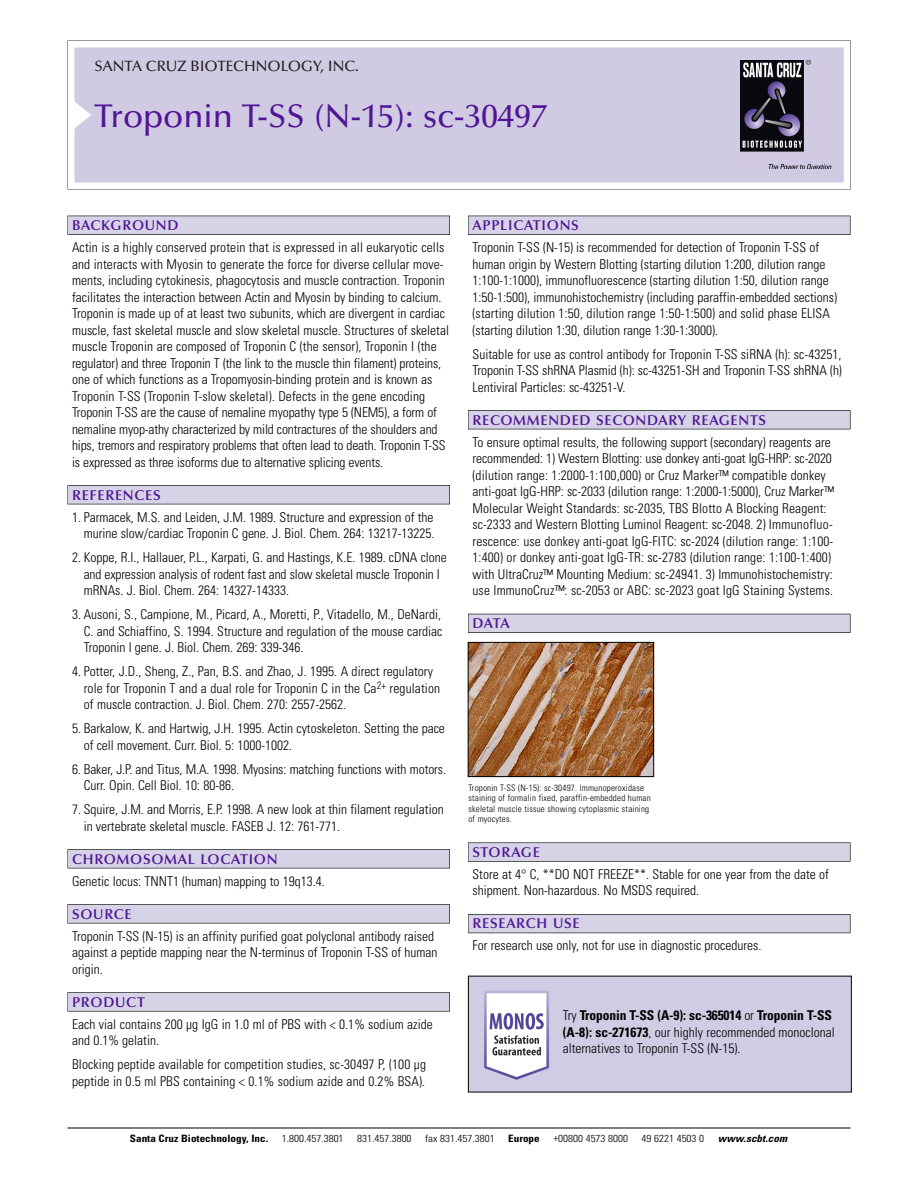
<style>
.page{position:relative;width:918px;height:1188px;background:#fff}
.page>*{position:absolute;margin:0;border:0;box-sizing:border-box;transform-origin:0 0}
.t1{font:500 33px "Optima";color:#511695}
.t2{font:500 15px "Optima";color:#231f20}
.t3{font:600 14.25px "Optima";letter-spacing:.05em;color:#511695}
.t4{font:300 condensed 13.5px/16.5px "Univers";color:#000}
.t5{font:300 condensed 10.2px "Univers";color:#000;scale:1.1 1}
.t6{font:700 condensed 10.2px "Univers";color:#000;scale:1.1 1}
.t7{font:italic 700 condensed 10.2px "Univers";letter-spacing:.005em;color:#000;scale:1.1 1}
.t8{font:300 condensed 9px/10.5px "Univers";letter-spacing:.02em;color:#000}
.s1{font-weight:700}
</style>
<div class="page">
<svg style="left:68px;top:40px;width:783px;height:149px"></svg>
<div style="left:74px;top:47px;width:770px;height:135px;background:#d1cae3"></div>
<img style="left:741px;top:60px;width:90px;height:108px">
<div style="left:68px;top:216px;width:382px;height:19px;background:#525155"></div>
<div style="left:68px;top:216px;width:381px;height:18px;background:#d7d3e7"></div>
<div style="left:68px;top:485px;width:382px;height:19px;background:#525155"></div>
<div style="left:68px;top:486px;width:381px;height:18px;background:#d7d3e7"></div>
<div style="left:68px;top:849px;width:382px;height:19px;background:#545357"></div>
<div style="left:68px;top:850px;width:381px;height:18px;background:#d7d3e7"></div>
<div style="left:68px;top:904px;width:382px;height:19px;background:#575759"></div>
<div style="left:68px;top:905px;width:381px;height:18px;background:#d7d3e7"></div>
<svg style="left:68px;top:992px;width:382px;height:20px"></svg>
<div style="left:68px;top:993px;width:381px;height:18px;background:#d7d3e7"></div>
<div style="left:468px;top:216px;width:382px;height:19px;background:#525155"></div>
<div style="left:468px;top:216px;width:382px;height:18px;background:#d7d3e7"></div>
<div style="left:468px;top:410px;width:382px;height:19px;background:#525155"></div>
<div style="left:468px;top:411px;width:382px;height:18px;background:#d7d3e7"></div>
<div style="left:468px;top:614px;width:382px;height:19px;background:#525158"></div>
<div style="left:468px;top:614px;width:382px;height:18px;background:#d7d3e7"></div>
<svg style="left:468px;top:842px;width:382px;height:20px"></svg>
<div style="left:468px;top:843px;width:382px;height:18px;background:#d7d3e7"></div>
<div style="left:468px;top:914px;width:382px;height:19px;background:#535259"></div>
<div style="left:468px;top:915px;width:382px;height:18px;background:#d7d3e7"></div>
<hr style="left:68px;top:1128px;width:782px;height:1px;background:#000">
<img style="left:470px;top:644px;width:182px;height:131px">
<div style="left:468px;top:642px;width:186px;height:135px;border:1px solid #000"></div>
<img style="left:470px;top:978px;width:380px;height:112px">
<p class="t2" style="left:94px;top:61px;width:266px">SANTA CRUZ BIOTECHNOLOGY, INC.</p>
<h1 class="t1" style="left:94px;top:103px;width:454px">Troponin T-SS (N-15): sc-30497</h1>
<p class="t3" style="left:72px;top:219px;width:108px">BACKGROUND</p>
<p class="t4" style="left:72px;top:240px;width:378px">Actin is a highly conserved protein that is expressed in all eukaryotic cells and interacts with Myosin to generate the force for diverse cellular move&shy;ments, including cytokinesis, phagocytosis and muscle contraction. Troponin facilitates the interaction between Actin and Myosin by binding to calcium.<br>Troponin is made up of at least two subunits, which are divergent in cardiac muscle, fast skeletal muscle and slow skeletal muscle. Structures of skeletal muscle Troponin are composed of Troponin C (the sensor), Troponin I (the regulator) and three Troponin T (the link to the muscle thin filament) proteins, one of which functions as a Tropomyosin-binding protein and is known as Troponin T-SS (Troponin T-slow skeletal). Defects in the gene encoding Troponin T-SS are the cause of nemaline myopathy type 5 (NEM5), a form of nemaline myop-athy characterized by mild contractures of the shoulders and hips, tremors and respiratory problems that often lead to death. Troponin T-SS is expressed as three isoforms due to alternative splicing events.</p>
<p class="t3" style="left:72px;top:489px;width:90px">REFERENCES</p>
<p class="t4" style="left:72px;top:510px;width:364px;text-align:right">1. Parmacek, M.S. and Leiden, J.M. 1989. Structure and expression of the murine slow/cardiac Troponin C gene. J. Biol. Chem. 264: 13217-13225.</p>
<p class="t4" style="left:84px;top:550px;width:365px;text-indent:-12px">2. Koppe, R.I., Hallauer, P.L., Karpati, G. and Hastings, K.E. 1989. cDNA clone and expression analysis of rodent fast and slow skeletal muscle Troponin I mRNAs. J. Biol. Chem. 264: 14327-14333.</p>
<p class="t4" style="left:84px;top:607px;width:360px;text-align:justify;text-indent:-12px">3. Ausoni, S., Campione, M., Picard, A., Moretti, P., Vitadello, M., DeNardi, C. and Schiaffino, S. 1994. Structure and regulation of the mouse cardiac Troponin I gene. J. Biol. Chem. 269: 339-346.</p>
<p class="t4" style="left:84px;top:664px;width:358px;text-indent:-12px">4. Potter, J.D., Sheng, Z., Pan, B.S. and Zhao, J. 1995. A direct regulatory role for Troponin T and a dual role for Troponin C in the Ca<sup>2+</sup> regulation of muscle contraction. J. Biol. Chem. 270: 2557-2562.</p>
<p class="t4" style="left:84px;top:721px;width:363px;text-indent:-12px">5. Barkalow, K. and Hartwig, J.H. 1995. Actin cytoskeleton. Setting the pace of cell movement. Curr. Biol. 5: 1000-1002.</p>
<p class="t4" style="left:84px;top:762px;width:364px;text-indent:-12px">6. Baker, J.P. and Titus, M.A. 1998. Myosins: matching functions with motors.<br>Curr. Opin. Cell Biol. 10: 80-86.</p>
<p class="t4" style="left:84px;top:802px;width:361px;text-indent:-12px">7. Squire, J.M. and Morris, E.P. 1998. A new look at thin filament regulation in vertebrate skeletal muscle. FASEB J. 12: 761-771.</p>
<p class="t3" style="left:72px;top:853px;width:207px">CHROMOSOMAL LOCATION</p>
<p class="t4" style="left:72px;top:874px;width:254px">Genetic locus: TNNT1 (human) mapping to 19q13.4.</p>
<p class="t3" style="left:72px;top:908px;width:61px">SOURCE</p>
<p class="t4" style="left:72px;top:929px;width:367px">Troponin T-SS (N-15) is an affinity purified goat polyclonal antibody raised against a peptide mapping near the N-terminus of Troponin T-SS of human origin.</p>
<p class="t3" style="left:72px;top:996px;width:74px">PRODUCT</p>
<p class="t4" style="left:72px;top:1017px;width:362px">Each vial contains 200 µg IgG in 1.0 ml of PBS with &lt; 0.1% sodium azide and 0.1% gelatin.</p>
<p class="t4" style="left:72px;top:1057px;width:356px">Blocking peptide available for competition studies, sc-30497 P, (100 µg peptide in 0.5 ml PBS containing &lt; 0.1% sodium azide and 0.2% BSA).</p>
<p class="t3" style="left:473px;top:219px;width:108px">APPLICATIONS</p>
<p class="t4" style="left:473px;top:240px;width:366px">Troponin T-SS (N-15) is recommended for detection of Troponin T-SS of human origin by Western Blotting (starting dilution 1:200, dilution range 1:100-1:1000), immunofluorescence (starting dilution 1:50, dilution range 1:50-1:500), immunohistochemistry (including paraffin-embedded sections) (starting dilution 1:50, dilution range 1:50-1:500) and solid phase ELISA (starting dilution 1:30, dilution range 1:30-1:3000).</p>
<p class="t4" style="left:473px;top:347px;width:371px;text-align:justify">Suitable for use as control antibody for Troponin T-SS siRNA (h): sc-43251, Troponin T-SS shRNA Plasmid (h): sc-43251-SH and Troponin T-SS shRNA (h)<br>Lentiviral Particles: sc-43251-V.</p>
<p class="t3" style="left:473px;top:414px;width:295px">RECOMMENDED SECONDARY REAGENTS</p>
<p class="t4" style="left:473px;top:435px;width:363px">To ensure optimal results, the following support (secondary) reagents are recommended: 1) Western Blotting: use donkey anti-goat IgG-HRP: sc-2020 (dilution range: 1:2000-1:100,000) or Cruz Marker™ compatible donkey anti-goat IgG-HRP: sc-2033 (dilution range: 1:2000-1:5000), Cruz Marker™ Molecular Weight Standards: sc-2035, TBS Blotto A Blocking Reagent: sc-2333 and Western Blotting Luminol Reagent: sc-2048. 2) Immunofluo&shy;rescence: use donkey anti-goat IgG-FITC: sc-2024 (dilution range: 1:100- 1:400) or donkey anti-goat IgG-TR: sc-2783 (dilution range: 1:100-1:400) with UltraCruz™ Mounting Medium: sc-24941. 3) Immunohistochemistry: use ImmunoCruz™: sc-2053 or ABC: sc-2023 goat IgG Staining Systems.</p>
<p class="t3" style="left:473px;top:618px;width:39px">DATA</p>
<p class="t8" style="left:468px;top:783px;width:184px">Troponin T-SS (N-15): sc-30497. Immunoperoxidase staining of formalin fixed, paraffin-embedded human skeletal muscle tissue showing cytoplasmic staining of myocytes.</p>
<p class="t3" style="left:473px;top:846px;width:69px">STORAGE</p>
<p class="t4" style="left:473px;top:867px;width:358px">Store at 4° C, **DO NOT FREEZE**. Stable for one year from the date of shipment. Non-hazardous. No MSDS required.</p>
<p class="t3" style="left:473px;top:918px;width:109px">RESEARCH USE</p>
<p class="t4" style="left:473px;top:939px;width:290px">For research use only, not for use in diagnostic procedures.</p>
<p class="t4" style="left:563px;top:1008px;width:273px">Try <span class="s1">Troponin T-SS (A-9): sc-365014</span> or <span class="s1">Troponin T-SS (A-8): sc-271673</span>, our highly recommended monoclonal alternatives to Troponin T-SS (N-15).</p>
<p class="t6" style="left:130px;top:1135px;width:127px">Santa Cruz Biotechnology, Inc.</p>
<p class="t5" style="left:282px;top:1135px;width:58px">1.800.457.3801</p>
<p class="t5" style="left:357px;top:1135px;width:51px">831.457.3800</p>
<p class="t5" style="left:425px;top:1135px;width:65px">fax 831.457.3801</p>
<p class="t6" style="left:508px;top:1135px;width:30px">Europe</p>
<p class="t5" style="left:553px;top:1135px;width:69px">+00800 4573 8000</p>
<p class="t5" style="left:642px;top:1135px;width:58px">49 6221 4503 0</p>
<p class="t7" style="left:718px;top:1135px;width:64px">www.scbt.com</p>
</div>
